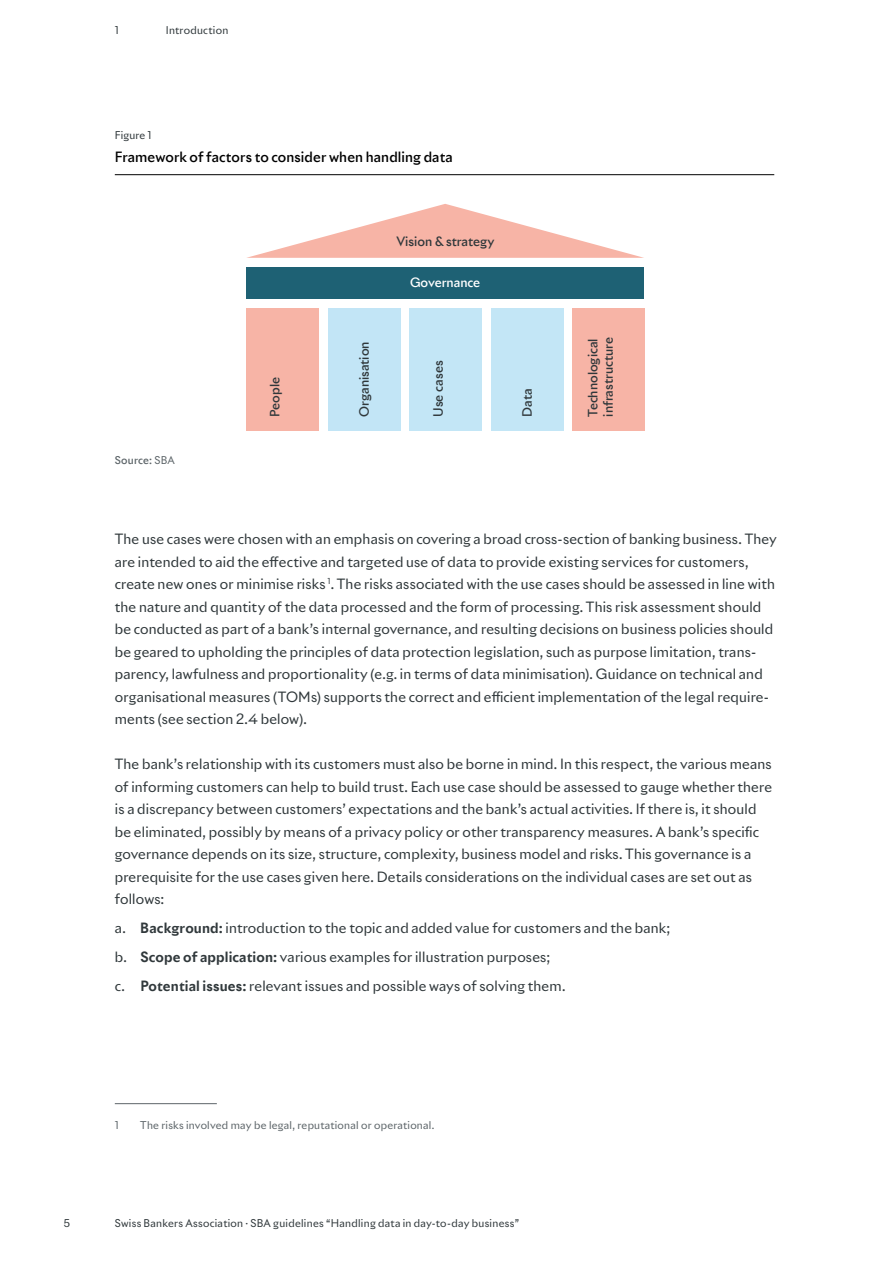
<style>
.page{position:relative;width:893px;height:1263px;background:#fff}
.page>*{position:absolute;margin:0;border:0;box-sizing:border-box;transform-origin:0 0}
.t1{font:13.8px/22.5px "Riviera Nights";letter-spacing:.015em;color:#30383b}
.t2{font:500 13.8px "Riviera Nights";letter-spacing:.01em;color:#000}
.t3{font:500 12.6px/15.1px "Riviera Nights";color:#30383b}
.t4{font:500 12.6px "Riviera Nights";color:#fff}
.t5{font:10.5px "Riviera Nights";letter-spacing:.03em;color:#30383b}
.t6{font:10.5px "Riviera Nights";letter-spacing:.02em;color:#5d6569}
.t7{font:500 10.5px "Riviera Nights";letter-spacing:.015em;color:#5d6569}
.s1{font-weight:400}
.s2{font-weight:700}
</style>
<div class="page">
<hr style="left:115px;top:174px;width:659px;height:1px;background:#000">
<div style="left:246px;top:267px;width:398px;height:32px;background:#1e6174"></div>
<svg style="left:247px;top:204px;width:397px;height:54px"></svg>
<div style="left:246px;top:308px;width:73px;height:122px;background:#f7b4a6"></div>
<div style="left:328px;top:308px;width:72px;height:122px;background:#c2e5f6"></div>
<div style="left:409px;top:308px;width:73px;height:122px;background:#c3e6f6"></div>
<div style="left:491px;top:308px;width:72px;height:122px;background:#c3e6f6"></div>
<div style="left:572px;top:308px;width:72px;height:122px;background:#f7b4a6"></div>
<hr style="left:115px;top:1103px;width:102px;height:1px;background:#5d6569">
<p class="t5" style="left:115px;top:23px;width:5px">1</p>
<p class="t5" style="left:166px;top:23px;width:64px">Introduction</p>
<p class="t5" style="left:115px;top:128px;width:38px">Figure 1</p>
<p class="t2" style="left:115px;top:148px;width:339px">Framework of factors to consider when handling data</p>
<p class="t7" style="left:115px;top:453px;width:62px">Source: <span class="s1">SBA</span></p>
<p class="t3" style="left:267px;top:417px;width:41px;rotate:-90deg">People</p>
<p class="t3" style="left:357px;top:417px;width:77px;rotate:-90deg">Organisation</p>
<p class="t3" style="left:396px;top:234px;width:100px">Vision &amp; strategy</p>
<p class="t4" style="left:410px;top:274px;width:72px">Governance</p>
<p class="t3" style="left:430px;top:417px;width:58px;rotate:-90deg">Use cases</p>
<p class="t3" style="left:519px;top:417px;width:30px;rotate:-90deg">Data</p>
<p class="t3" style="left:585px;top:417px;width:81px;rotate:-90deg">Technological infrastructure</p>
<p class="t1" style="left:115px;top:527px;width:663px">The use cases were chosen with an emphasis on covering a broad cross-section of banking business. They are intended to aid the effective and targeted use of data to provide existing services for customers, create new ones or minimise risks <sup>1</sup>. The risks associated with the use cases should be assessed in line with the nature and quantity of the data processed and the form of processing. This risk assessment should be conducted as part of a bank’s internal governance, and resulting decisions on business policies should be geared to upholding the principles of data protection legislation, such as purpose limitation, trans&shy;parency, lawfulness and proportionality (e.g. in terms of data minimisation). Guidance on technical and organisational measures (TOMs) supports the correct and efficient implementation of the legal require&shy;ments (see section 2.4 below).</p>
<p class="t1" style="left:115px;top:753px;width:659px">The bank’s relationship with its customers must also be borne in mind. In this respect, the various means of informing customers can help to build trust. Each use case should be assessed to gauge whether there is a discrepancy between customers’ expectations and the bank’s actual activities. If there is, it should be eliminated, possibly by means of a privacy policy or other transparency measures. A bank’s specific governance depends on its size, structure, complexity, business model and risks. This governance is a prerequisite for the use cases given here. Details considerations on the individual cases are set out as follows:</p>
<p class="t1" style="left:115px;top:913px;width:557px;line-height:28.8px">a. <span class="s2">Background:</span> introduction to the topic and added value for customers and the bank; b. <span class="s2">Scope of application:</span> various examples for illustration purposes;<br>c. <span class="s2">Potential issues:</span> relevant issues and possible ways of solving them.</p>
<p class="t6" style="left:115px;top:1118px;width:5px">1</p>
<p class="t6" style="left:140px;top:1118px;width:295px">The risks involved may be legal, reputational or operational.</p>
<p class="t5" style="left:64px;top:1217px;width:8px">5</p>
<p class="t5" style="left:115px;top:1217px;width:406px">Swiss Bankers Association · SBA guidelines “Handling data in day-to-day business”</p>
</div>
